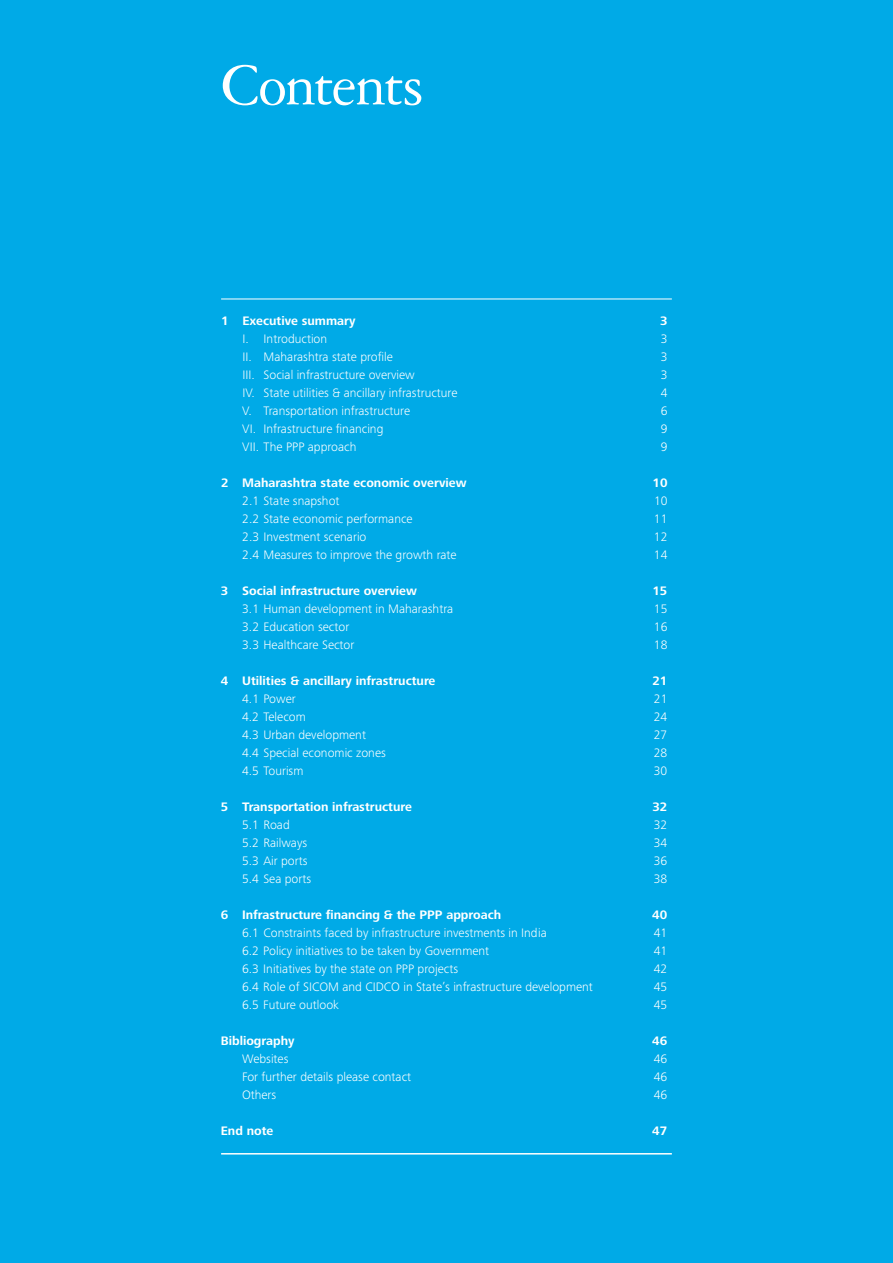
<style>
.page{position:relative;width:893px;height:1263px;background:#00aae7}
.page>*{position:absolute;margin:0;border:0;box-sizing:border-box;transform-origin:0 0}
.t1{font:63px "Garamond 3 LT Std";letter-spacing:-.035em;color:#fff}
.t2{font:300 12.75px "Frutiger Next Pro";color:#fff}
.t3{font:700 12.75px "Frutiger Next Pro";color:#fff}
</style>
<div class="page">
<hr style="left:221px;top:299px;width:451px;height:1px;background:#fff">
<hr style="left:221px;top:1153px;width:451px;height:1px;background:#fff">
<h1 class="t1" style="left:221px;top:51px;width:204px">Contents</h1>
<p class="t3" style="left:221px;top:313px;width:136px">1 Executive summary</p>
<p class="t3" style="left:660px;top:313px;width:9px">3</p>
<p class="t2" style="left:242px;top:331px;width:86px">I. Introduction</p>
<p class="t2" style="left:661px;top:331px;width:8px">3</p>
<p class="t2" style="left:242px;top:349px;width:152px">II. Maharashtra state profile</p>
<p class="t2" style="left:661px;top:349px;width:8px">3</p>
<p class="t2" style="left:242px;top:367px;width:174px">III. Social infrastructure overview</p>
<p class="t2" style="left:661px;top:367px;width:8px">3</p>
<p class="t2" style="left:242px;top:385px;width:217px">IV. State utilities &amp; ancillary infrastructure</p>
<p class="t2" style="left:661px;top:385px;width:8px">4</p>
<p class="t2" style="left:242px;top:403px;width:169px">V. Transportation infrastructure</p>
<p class="t2" style="left:661px;top:403px;width:8px">6</p>
<p class="t2" style="left:242px;top:421px;width:143px">VI. Infrastructure financing</p>
<p class="t2" style="left:661px;top:421px;width:8px">9</p>
<p class="t2" style="left:242px;top:439px;width:116px">VII. The PPP approach</p>
<p class="t2" style="left:661px;top:439px;width:8px">9</p>
<p class="t3" style="left:221px;top:475px;width:247px">2 Maharashtra state economic overview</p>
<p class="t3" style="left:652px;top:475px;width:16px">10</p>
<p class="t2" style="left:242px;top:493px;width:99px">2.1 State snapshot</p>
<p class="t2" style="left:654px;top:493px;width:15px">10</p>
<p class="t2" style="left:242px;top:511px;width:172px">2.2 State economic performance</p>
<p class="t2" style="left:654px;top:511px;width:15px">11</p>
<p class="t2" style="left:242px;top:529px;width:126px">2.3 Investment scenario</p>
<p class="t2" style="left:654px;top:529px;width:15px">12</p>
<p class="t2" style="left:242px;top:547px;width:216px">2.4 Measures to improve the growth rate</p>
<p class="t2" style="left:654px;top:547px;width:15px">14</p>
<p class="t3" style="left:221px;top:583px;width:197px">3 Social infrastructure overview</p>
<p class="t3" style="left:652px;top:583px;width:16px">15</p>
<p class="t2" style="left:242px;top:601px;width:213px">3.1 Human development in Maharashtra</p>
<p class="t2" style="left:654px;top:601px;width:15px">15</p>
<p class="t2" style="left:242px;top:619px;width:109px">3.2 Education sector</p>
<p class="t2" style="left:654px;top:619px;width:15px">16</p>
<p class="t2" style="left:242px;top:637px;width:114px">3.3 Healthcare Sector</p>
<p class="t2" style="left:654px;top:637px;width:15px">18</p>
<p class="t3" style="left:221px;top:673px;width:216px">4 Utilities &amp; ancillary infrastructure</p>
<p class="t3" style="left:652px;top:673px;width:16px">21</p>
<p class="t2" style="left:242px;top:691px;width:55px">4.1 Power</p>
<p class="t2" style="left:654px;top:691px;width:15px">21</p>
<p class="t2" style="left:242px;top:709px;width:65px">4.2 Telecom</p>
<p class="t2" style="left:654px;top:709px;width:15px">24</p>
<p class="t2" style="left:242px;top:727px;width:125px">4.3 Urban development</p>
<p class="t2" style="left:654px;top:727px;width:15px">27</p>
<p class="t2" style="left:242px;top:745px;width:145px">4.4 Special economic zones</p>
<p class="t2" style="left:654px;top:745px;width:15px">28</p>
<p class="t2" style="left:242px;top:763px;width:63px">4.5 Tourism</p>
<p class="t2" style="left:654px;top:763px;width:15px">30</p>
<p class="t3" style="left:221px;top:799px;width:193px">5 Transportation infrastructure</p>
<p class="t3" style="left:652px;top:799px;width:16px">32</p>
<p class="t2" style="left:242px;top:817px;width:49px">5.1 Road</p>
<p class="t2" style="left:654px;top:817px;width:15px">32</p>
<p class="t2" style="left:242px;top:835px;width:67px">5.2 Railways</p>
<p class="t2" style="left:654px;top:835px;width:15px">34</p>
<p class="t2" style="left:242px;top:853px;width:67px">5.3 Air ports</p>
<p class="t2" style="left:654px;top:853px;width:15px">36</p>
<p class="t2" style="left:242px;top:871px;width:71px">5.4 Sea ports</p>
<p class="t2" style="left:654px;top:871px;width:15px">38</p>
<p class="t3" style="left:221px;top:907px;width:282px">6 Infrastructure financing &amp; the PPP approach</p>
<p class="t3" style="left:652px;top:907px;width:16px">40</p>
<p class="t2" style="left:242px;top:925px;width:306px">6.1 Constraints faced by infrastructure investments in India</p>
<p class="t2" style="left:654px;top:925px;width:15px">41</p>
<p class="t2" style="left:242px;top:943px;width:249px">6.2 Policy initiatives to be taken by Government</p>
<p class="t2" style="left:654px;top:943px;width:15px">41</p>
<p class="t2" style="left:242px;top:961px;width:218px">6.3 Initiatives by the state on PPP projects</p>
<p class="t2" style="left:654px;top:961px;width:15px">42</p>
<p class="t2" style="left:242px;top:979px;width:352px">6.4 Role of SICOM and CIDCO in State’s infrastructure development</p>
<p class="t2" style="left:654px;top:979px;width:15px">45</p>
<p class="t2" style="left:242px;top:997px;width:99px">6.5 Future outlook</p>
<p class="t2" style="left:654px;top:997px;width:15px">45</p>
<p class="t3" style="left:221px;top:1033px;width:75px">Bibliography</p>
<p class="t3" style="left:652px;top:1033px;width:16px">46</p>
<p class="t2" style="left:242px;top:1051px;width:48px">Websites</p>
<p class="t2" style="left:654px;top:1051px;width:15px">46</p>
<p class="t2" style="left:242px;top:1069px;width:171px">For further details please contact</p>
<p class="t2" style="left:654px;top:1069px;width:15px">46</p>
<p class="t2" style="left:242px;top:1087px;width:36px">Others</p>
<p class="t2" style="left:654px;top:1087px;width:15px">46</p>
<p class="t3" style="left:221px;top:1123px;width:54px">End note</p>
<p class="t3" style="left:652px;top:1123px;width:16px">47</p>
</div>
